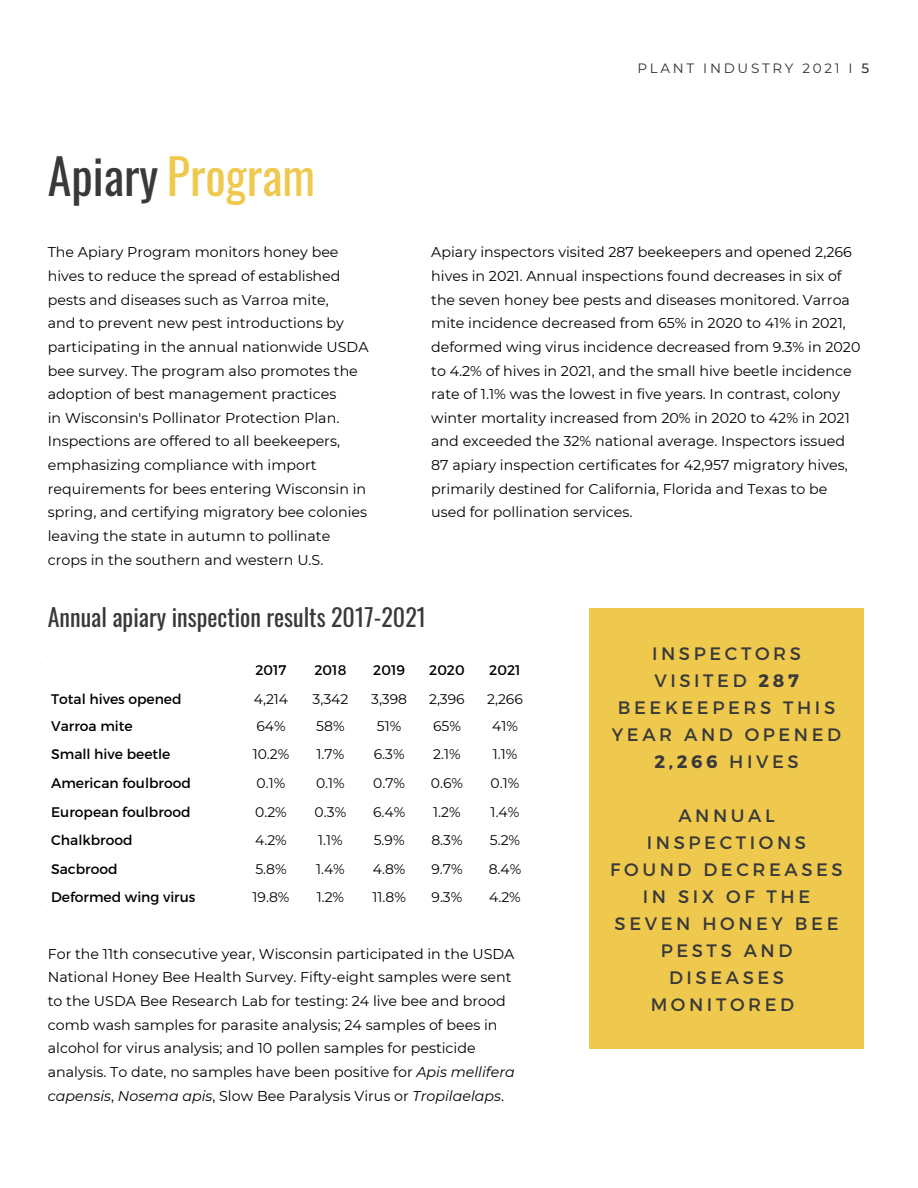
<style>
.page{position:relative;width:918px;height:1188px;background:#fff}
.page>*{position:absolute;margin:0;border:0;box-sizing:border-box;transform-origin:0 0}
.t1{font:48px "Oswald";color:#eec94d}
.t2{font:24px "Oswald";color:#393939}
.t3{font:18px/27px "Montserrat";letter-spacing:.2em;color:#393939;text-align:center}
.t4{font:14.25px/23.7px "Montserrat";color:#000}
.t5{font:13.95px "Montserrat";color:#000}
.t6{font:13.5px "Montserrat";letter-spacing:.2em;color:#303030}
.s1{color:#393939}
.s2{font-weight:500}
.s3{font-style:italic}
.s4{font-weight:700}
</style>
<div class="page">
<div style="left:589px;top:608px;width:275px;height:441px;background:#eec94d"></div>
<h1 class="t1" style="left:48px;top:139px;width:269px"><span class="s1">Apiary</span> Program</h1>
<p class="t4" style="left:48px;top:240px;width:322px">The Apiary Program monitors honey bee hives to reduce the spread of established pests and diseases such as Varroa mite,<br>and to prevent new pest introductions by participating in the annual nationwide USDA bee survey. The program also promotes the adoption of best management practices<br>in Wisconsin's Pollinator Protection Plan.<br>Inspections are offered to all beekeepers, emphasizing compliance with import requirements for bees entering Wisconsin in spring, and certifying migratory bee colonies leaving the state in autumn to pollinate crops in the southern and western U.S.</p>
<p class="t6" style="left:638px;top:59px;width:233px">PLANT INDUSTRY 2021 I <span class="s2">5</span></p>
<p class="t4" style="left:431px;top:240px;width:431px">Apiary inspectors visited 287 beekeepers and opened 2,266 hives in 2021. Annual inspections found decreases in six of the seven honey bee pests and diseases monitored. Varroa mite incidence decreased from 65% in 2020 to 41% in 2021, deformed wing virus incidence decreased from 9.3% in 2020 to 4.2% of hives in 2021, and the small hive beetle incidence rate of 1.1% was the lowest in five years. In contrast, colony winter mortality increased from 20% in 2020 to 42% in 2021 and exceeded the 32% national average. Inspectors issued 87 apiary inspection certificates for 42,957 migratory hives, primarily destined for California, Florida and Texas to be used for pollination services.</p>
<h2 class="t2" style="left:48px;top:599px;width:380px">Annual apiary inspection results 2017-2021</h2>
<p class="t5" style="left:255px;top:661px;width:33px">2017</p>
<p class="t5" style="left:314px;top:661px;width:33px">2018</p>
<p class="t5" style="left:373px;top:661px;width:33px">2019</p>
<p class="t5" style="left:429px;top:661px;width:37px">2020</p>
<p class="t5" style="left:489px;top:661px;width:33px">2021</p>
<p class="t5" style="left:51px;top:690px;width:132px">Total hives opened</p>
<p class="t5" style="left:254px;top:690px;width:36px">4,214</p>
<p class="t5" style="left:313px;top:690px;width:37px">3,342</p>
<p class="t5" style="left:371px;top:690px;width:38px">3,398</p>
<p class="t5" style="left:429px;top:690px;width:37px">2,396</p>
<p class="t5" style="left:487px;top:690px;width:37px">2,266</p>
<p class="t5" style="left:51px;top:717px;width:83px">Varroa mite</p>
<p class="t5" style="left:256px;top:717px;width:31px">64%</p>
<p class="t5" style="left:316px;top:717px;width:30px">58%</p>
<p class="t5" style="left:377px;top:717px;width:26px">51%</p>
<p class="t5" style="left:433px;top:717px;width:29px">65%</p>
<p class="t5" style="left:492px;top:717px;width:27px">41%</p>
<p class="t5" style="left:51px;top:745px;width:121px">Small hive beetle</p>
<p class="t5" style="left:253px;top:746px;width:38px">10.2%</p>
<p class="t5" style="left:317px;top:746px;width:29px">1.7%</p>
<p class="t5" style="left:374px;top:746px;width:32px">6.3%</p>
<p class="t5" style="left:433px;top:746px;width:29px">2.1%</p>
<p class="t5" style="left:493px;top:746px;width:26px">1.1%</p>
<p class="t5" style="left:51px;top:774px;width:141px">American foulbrood</p>
<p class="t5" style="left:257px;top:774px;width:30px">0.1%</p>
<p class="t5" style="left:316px;top:774px;width:30px">0.1%</p>
<p class="t5" style="left:373px;top:774px;width:33px">0.7%</p>
<p class="t5" style="left:431px;top:774px;width:34px">0.6%</p>
<p class="t5" style="left:491px;top:774px;width:30px">0.1%</p>
<p class="t5" style="left:51px;top:802px;width:141px">European foulbrood</p>
<p class="t5" style="left:255px;top:803px;width:33px">0.2%</p>
<p class="t5" style="left:315px;top:803px;width:33px">0.3%</p>
<p class="t5" style="left:373px;top:803px;width:34px">6.4%</p>
<p class="t5" style="left:433px;top:803px;width:29px">1.2%</p>
<p class="t5" style="left:491px;top:803px;width:30px">1.4%</p>
<p class="t5" style="left:51px;top:831px;width:83px">Chalkbrood</p>
<p class="t5" style="left:255px;top:832px;width:33px">4.2%</p>
<p class="t5" style="left:318px;top:832px;width:26px">1.1%</p>
<p class="t5" style="left:374px;top:832px;width:32px">5.9%</p>
<p class="t5" style="left:431px;top:832px;width:33px">8.3%</p>
<p class="t5" style="left:490px;top:832px;width:32px">5.2%</p>
<p class="t5" style="left:51px;top:860px;width:68px">Sacbrood</p>
<p class="t5" style="left:255px;top:860px;width:33px">5.8%</p>
<p class="t5" style="left:316px;top:860px;width:30px">1.4%</p>
<p class="t5" style="left:373px;top:860px;width:34px">4.8%</p>
<p class="t5" style="left:431px;top:860px;width:33px">9.7%</p>
<p class="t5" style="left:489px;top:860px;width:34px">8.4%</p>
<p class="t5" style="left:51px;top:888px;width:146px">Deformed wing virus</p>
<p class="t5" style="left:253px;top:889px;width:38px">19.8%</p>
<p class="t5" style="left:317px;top:889px;width:29px">1.2%</p>
<p class="t5" style="left:372px;top:889px;width:35px">11.8%</p>
<p class="t5" style="left:432px;top:889px;width:32px">9.3%</p>
<p class="t5" style="left:489px;top:889px;width:33px">4.2%</p>
<p class="t4" style="left:48px;top:942px;width:468px">For the 11th consecutive year, Wisconsin participated in the USDA National Honey Bee Health Survey. Fifty-eight samples were sent to the USDA Bee Research Lab for testing: 24 live bee and brood comb wash samples for parasite analysis; 24 samples of bees in alcohol for virus analysis; and 10 pollen samples for pesticide analysis. To date, no samples have been positive for <span class="s3">Apis mellifera capensis</span>, <span class="s3">Nosema apis</span>, Slow Bee Paralysis Virus or <span class="s3">Tropilaelaps</span>.</p>
<p class="t3" style="left:612px;top:639px;width:231px">INSPECTORS<br>VISITED <span class="s4">287<br></span>BEEKEEPERS THIS<br>YEAR AND OPENED<br><span class="s4">2,266</span> HIVES</p>
<p class="t3" style="left:610px;top:801px;width:234px">ANNUAL<br>INSPECTIONS<br>FOUND DECREASES<br>IN SIX OF THE<br>SEVEN HONEY BEE<br>PESTS AND<br>DISEASES<br>MONITORED</p>
</div>
